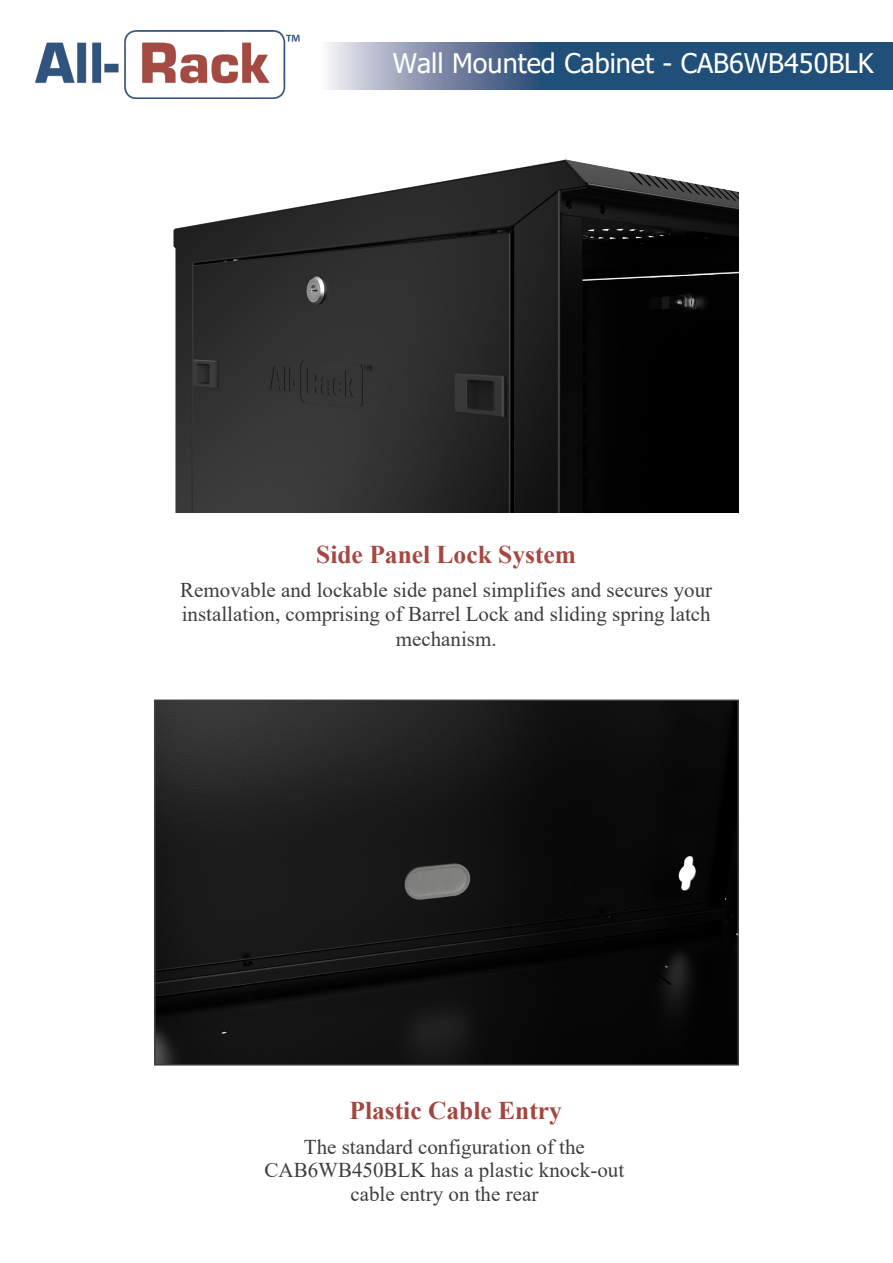
<style>
.page{position:relative;width:893px;height:1263px;background:#fff}
.page>*{position:absolute;margin:0;border:0;box-sizing:border-box;transform-origin:0 0}
.t1{font:27px "Tahoma";color:#fff}
.t2{font:700 25.5px "Times New Roman";color:#a64741}
.t3{font:700 25.5px "Times New Roman";color:#a4463f}
.t4{font:21px/24.5px "Times New Roman";color:#3e3e3f;text-align:center}
.t5{font:21px/23.9px "Times New Roman";color:#3e3e3f;text-align:center}
.s1{font-style:inherit}
</style>
<div class="page">
<img style="left:35px;top:31px;width:265px;height:67px">
<svg style="left:328px;top:42px;width:564px;height:47px;background:#47698e"></svg>
<img style="left:173px;top:159px;width:565px;height:353px">
<img style="left:156px;top:701px;width:581px;height:362px">
<p class="t1" style="left:393px;top:45px;width:482px">Wall Mounted Cabinet - CAB6WB450BLK</p>
<p class="t2" style="left:316px;top:536px;width:261px">Side Panel Lock System</p>
<p class="t4" style="left:180px;top:577px;width:533px">Removable and lockable side panel simplifies and secures your installation, comprising of Barrel Lock and sliding spring latch mechanism.</p>
<p class="t3" style="left:349px;top:1092px;width:214px">Plastic Cable Entry</p>
<p class="t5" style="left:265px;top:1134px;width:361px">The standard configuration of the<br>CAB6WB450BLK <span class="s1">has a plastic knock-out cable entry on the rear</span></p>
</div>
